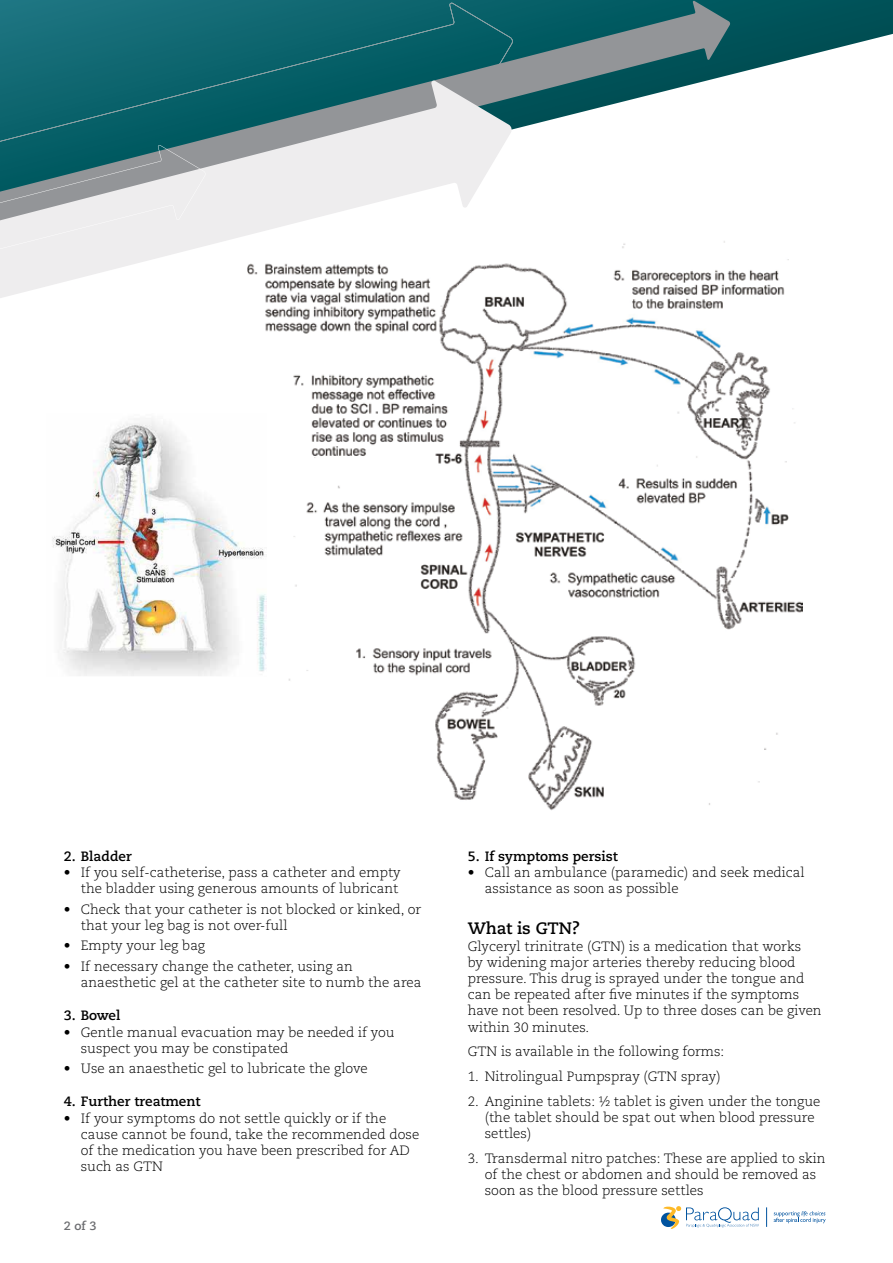
<style>
.page{position:relative;width:893px;height:1263px;background:#fff}
.page>*{position:absolute;margin:0;border:0;box-sizing:border-box;transform-origin:0 0}
.t1{font:700 16.5px "Caecilia";color:#000}
.t2{font:300 13.5px/16.2px "Caecilia";color:#000}
.t3{font:700 13.5px "Caecilia";color:#000}
.t4{font:700 12px "Caecilia";color:#6d6e71}
</style>
<div class="page">
<svg style="left:730px;top:0;width:163px;height:75px"></svg>
<svg style="left:0;top:0;width:730px;height:130px;background:#31767d"></svg>
<svg style="left:0;top:80px;width:512px;height:218px"></svg>
<svg style="left:0;top:145px;width:206px;height:118px;background:#afbfc1"></svg>
<img style="left:247px;top:231px;width:555px;height:580px">
<img style="left:52px;top:414px;width:214px;height:262px">
<svg style="left:661px;top:1206px;width:98px;height:23px"></svg>
<svg style="left:766px;top:1207px;width:1px;height:20px"></svg>
<svg style="left:774px;top:1211px;width:52px;height:12px"></svg>
<p class="t3" style="left:64px;top:848px;width:70px">2. Bladder</p>
<p class="t2" style="left:64px;top:865px;width:338px;text-align:right">• If you self-catheterise, pass a catheter and empty the bladder using generous amounts of lubricant</p>
<p class="t2" style="left:81px;top:901px;width:342px;text-indent:-17px">• Check that your catheter is not blocked or kinked, or that your leg bag is not over-full</p>
<p class="t2" style="left:64px;top:938px;width:143px">• Empty your leg bag</p>
<p class="t2" style="left:81px;top:958px;width:342px;text-indent:-17px">• If necessary change the catheter, using an anaesthetic gel at the catheter site to numb the area</p>
<p class="t3" style="left:64px;top:1008px;width:58px">3. Bowel</p>
<p class="t2" style="left:81px;top:1024px;width:315px;text-indent:-17px">• Gentle manual evacuation may be needed if you suspect you may be constipated</p>
<p class="t2" style="left:64px;top:1061px;width:305px">• Use an anaesthetic gel to lubricate the glove</p>
<p class="t3" style="left:64px;top:1094px;width:138px">4. Further treatment</p>
<p class="t2" style="left:81px;top:1110px;width:340px;text-indent:-17px">• If your symptoms do not settle quickly or if the cause cannot be found, take the recommended dose of the medication you have been prescribed for AD such as GTN</p>
<p class="t4" style="left:64px;top:1218px;width:34px">2 of 3</p>
<p class="t3" style="left:468px;top:848px;width:152px">5. If symptoms persist</p>
<p class="t2" style="left:485px;top:865px;width:322px;text-indent:-17px">• Call an ambulance (paramedic) and seek medical assistance as soon as possible</p>
<p class="t1" style="left:468px;top:919px;width:114px">What is GTN?</p>
<p class="t2" style="left:468px;top:938px;width:355px">Glyceryl trinitrate (GTN) is a medication that works<br>by widening major arteries thereby reducing blood pressure. This drug is sprayed under the tongue and can be repeated after five minutes if the symptoms have not been resolved. Up to three doses can be given within 30 minutes.</p>
<p class="t2" style="left:468px;top:1044px;width:258px">GTN is available in the following forms:</p>
<p class="t2" style="left:468px;top:1068px;width:254px">1. Nitrolingual Pumpspray (GTN spray)</p>
<p class="t2" style="left:485px;top:1093px;width:337px;text-indent:-17px">2. Anginine tablets: ½ tablet is given under the tongue (the tablet should be spat out when blood pressure settles)</p>
<p class="t2" style="left:485px;top:1150px;width:342px;text-indent:-17px">3. Transdermal nitro patches: These are applied to skin of the chest or abdomen and should be removed as soon as the blood pressure settles</p>
</div>
